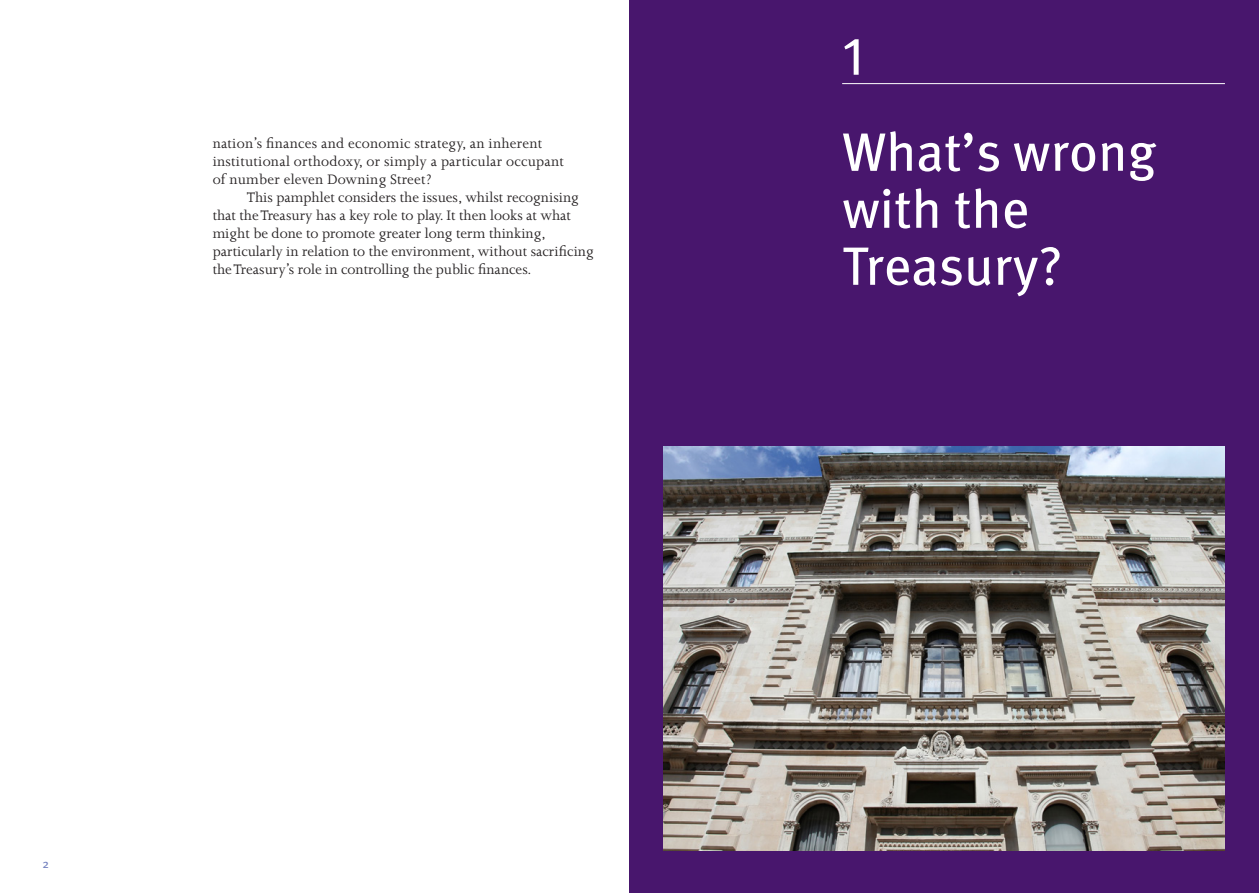
<style>
.page{position:relative;width:1259px;height:893px;background:#fff}
.page>*{position:absolute;margin:0;border:0;box-sizing:border-box;transform-origin:0 0}
.t1{font:54px/96px "Meta OT";letter-spacing:-.005em;color:#fff}
.t2{font:15.75px/18px "Joanna";color:#231f20}
.t3{font:12px "Meta OT";color:#7481bf}
</style>
<div class="page">
<div style="left:629px;top:0;width:630px;height:893px;background:#48166d"></div>
<img style="left:663px;top:446px;width:562px;height:404px">
<hr style="left:842px;top:83px;width:383px;height:1px;background:#fff">
<p class="t2" style="left:213px;top:134px;width:353px">nation’s finances and economic strategy, an inherent institutional orthodoxy, or simply a particular occupant of number eleven Downing Street?</p>
<p class="t2" style="left:213px;top:188px;width:383px;text-indent:34px">This pamphlet considers the issues, whilst recognising that the Treasury has a key role to play. It then looks at what might be done to promote greater long term thinking, particularly in relation to the environment, without sacrificing the Treasury’s role in controlling the public finances.</p>
<p class="t3" style="left:43px;top:856px;width:8px">2</p>
<h1 class="t1" style="left:842px;top:8px;width:316px">1<br>What’s wrong</h1>
<h1 class="t1" style="left:842px;top:181px;width:222px;line-height:57px">with the<br>Treasury?</h1>
</div>
